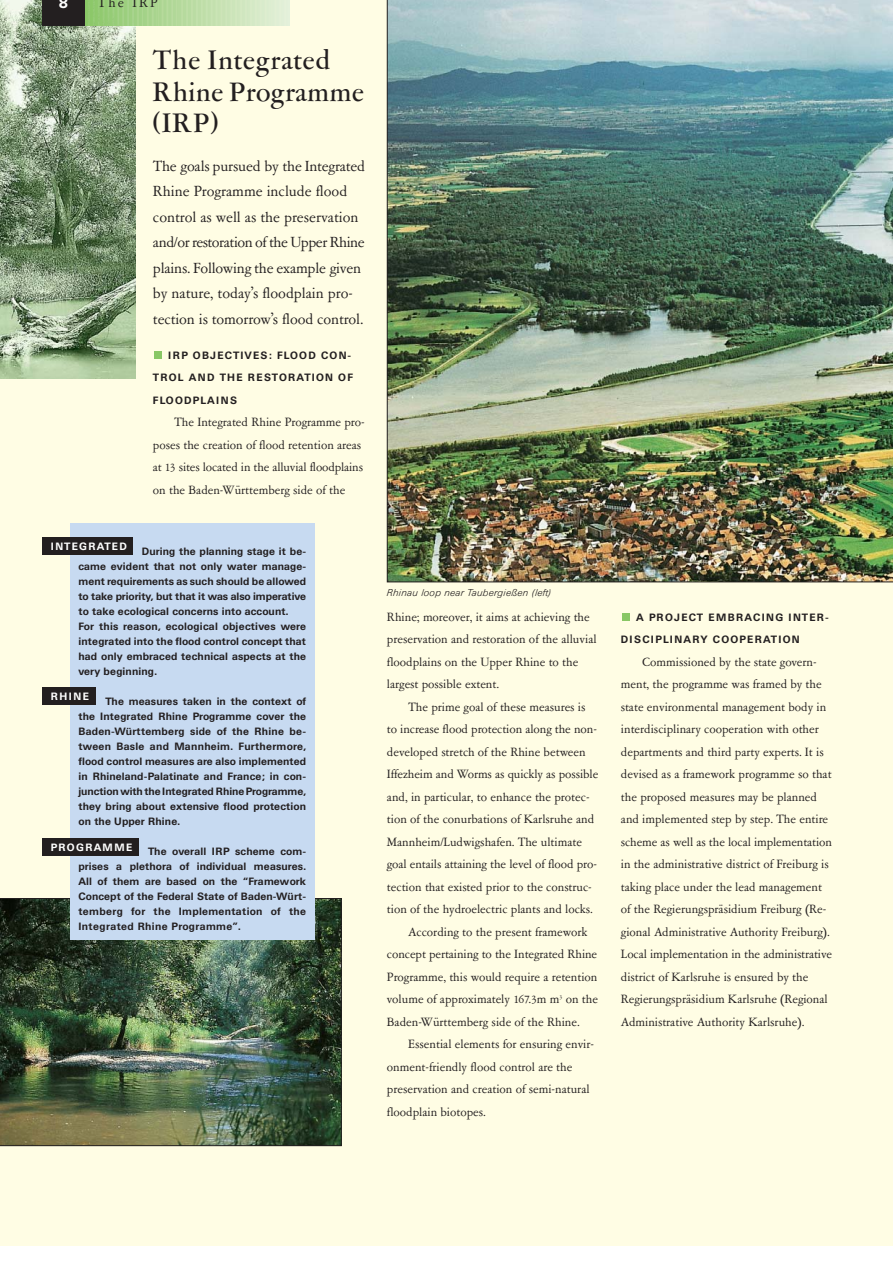
<style>
.page{position:relative;width:893px;height:1263px;background:#fff}
.page>*{position:absolute;margin:0;border:0;box-sizing:border-box;transform-origin:0 0}
.t1{font:500 30px/31.5px "Garamont Amst SH";letter-spacing:.03em;color:#231f20}
.t2{font:16.5px/25.5px "Garamont Amst SB";letter-spacing:-.01em;color:#231f20}
.t3{font:15px "Garamont Amst SB";letter-spacing:.15em;color:#231f20}
.t4{font:700 15px "Univers BQ";color:#fff}
.t5{font:13.5px/22.5px "Garamont Amst SB";color:#231f20}
.t6{font:700 10.5px/15px "Univers BQ";letter-spacing:.01em;color:#231f20;text-align:justify}
.t7{font:700 10.5px/22.5px "Univers BQ";letter-spacing:.12em;color:#231f20}
.t8{font:700 10.5px "Univers BQ";letter-spacing:.12em;color:#fff}
.t9{font:700 10.5px "Univers BQ";letter-spacing:.1em;color:#fff}
.t10{font:italic 300 9.9px "Univers BQ";letter-spacing:.02em;color:#231f20}
</style>
<div class="page">
<div style="left:0;top:0;width:892px;height:1246px;background:#fffde4"></div>
<img style="left:0;top:0;width:136px;height:378px">
<svg style="left:85px;top:0;width:205px;height:25px;background:#b9dca2"></svg>
<div style="left:42px;top:0;width:43px;height:25px;background:#231f20"></div>
<div style="left:154px;top:351px;width:8px;height:8px;background:#89c765"></div>
<div style="left:622px;top:613px;width:8px;height:8px;background:#89c765"></div>
<img style="left:0;top:898px;width:341px;height:248px">
<div style="left:70px;top:523px;width:244px;height:417px;background:#c7daf1"></div>
<div style="left:42px;top:538px;width:91px;height:17px;background:#231f20"></div>
<div style="left:42px;top:687px;width:54px;height:17px;background:#231f20"></div>
<div style="left:42px;top:838px;width:97px;height:17px;background:#231f20"></div>
<img style="left:387px;top:0;width:505px;height:582px">
<p class="t4" style="left:59px;top:-3px;width:11px">8</p>
<p class="t3" style="left:98px;top:-4px;width:62px">The IRP</p>
<h1 class="t1" style="left:153px;top:48px;width:212px">The Integrated<br>Rhine Programme (IRP)</h1>
<p class="t2" style="left:153px;top:154px;width:214px">The goals pursued by the Integrated Rhine Programme include flood control as well as the preservation and/or restoration of the Upper Rhine plains. Following the example given by nature, today’s floodplain pro&shy;tection is tomorrow’s flood control.</p>
<p class="t7" style="left:153px;top:345px;width:201px;text-indent:15px">IRP OBJECTIVES: FLOOD CON-<br>TROL AND THE RESTORATION OF<br>FLOODPLAINS</p>
<p class="t5" style="left:153px;top:412px;width:213px;text-indent:21px">The Integrated Rhine Programme pro&shy;poses the creation of flood retention areas at 13 sites located in the alluvial floodplains on the Baden-Württemberg side of the</p>
<p class="t9" style="left:51px;top:542px;width:78px">INTEGRATED</p>
<p class="t6" style="left:78px;top:545px;width:229px;text-align:left;text-indent:63px">During the planning stage it be&shy;came evident that not only water manage&shy;ment requirements as such should be allowed to take priority, but that it was also imperative to take ecological concerns into account.<br>For this reason, ecological objectives were integrated into the flood control concept that had only embraced technical aspects at the very beginning.</p>
<p class="t6" style="left:78px;top:695px;width:229px;text-indent:27px">The measures taken in the context of the Integrated Rhine Programme cover the Baden-Württemberg side of the Rhine be&shy;tween Basle and Mannheim. Furthermore, flood control measures are also implemented in Rhineland-Palatinate and France; in con&shy;junctionwiththeIntegrated RhineProgramme, they bring about extensive flood protection on the Upper Rhine.</p>
<p class="t6" style="left:78px;top:845px;width:229px;text-indent:69px">The overall IRP scheme com&shy;prises a plethora of individual measures.<br>All of them are based on the “Framework Concept of the Federal State of Baden-Würt&shy;temberg for the Implementation of the Integrated Rhine Programme”.</p>
<p class="t8" style="left:51px;top:692px;width:40px">RHINE</p>
<p class="t8" style="left:51px;top:843px;width:83px">PROGRAMME</p>
<p class="t10" style="left:387px;top:588px;width:166px">Rhinau loop near Taubergießen (left)</p>
<p class="t5" style="left:387px;top:606px;width:211px">Rhine; moreover, it aims at achieving the preservation and restoration of the alluvial floodplains on the Upper Rhine to the largest possible extent.</p>
<p class="t5" style="left:408px;top:696px;width:179px">The prime goal of these measures is</p>
<p class="t5" style="left:387px;top:719px;width:211px">to increase flood protection along the non-</p>
<p class="t5" style="left:387px;top:741px;width:200px">developed stretch of the Rhine between</p>
<p class="t5" style="left:387px;top:764px;width:213px">Iffezheim and Worms as quickly as possible</p>
<p class="t5" style="left:387px;top:786px;width:204px">and, in particular, to enhance the protec-</p>
<p class="t5" style="left:387px;top:809px;width:209px">tion of the conurbations of Karlsruhe and</p>
<p class="t5" style="left:387px;top:831px;width:196px">Mannheim/Ludwigshafen. The ultimate</p>
<p class="t5" style="left:387px;top:854px;width:211px">goal entails attaining the level of flood pro-</p>
<p class="t5" style="left:387px;top:876px;width:206px">tection that existed prior to the construc-</p>
<p class="t5" style="left:387px;top:899px;width:207px">tion of the hydroelectric plants and locks.</p>
<p class="t5" style="left:408px;top:921px;width:181px">According to the present framework</p>
<p class="t5" style="left:387px;top:944px;width:212px">concept pertaining to the Integrated Rhine</p>
<p class="t5" style="left:387px;top:966px;width:212px">Programme, this would require a retention</p>
<p class="t5" style="left:387px;top:989px;width:212px">volume of approximately 167.3m m<sup>3</sup> on the</p>
<p class="t5" style="left:387px;top:1011px;width:194px">Baden-Württemberg side of the Rhine.</p>
<p class="t5" style="left:408px;top:1034px;width:187px">Essential elements for ensuring envir-</p>
<p class="t5" style="left:387px;top:1056px;width:187px">onment-friendly flood control are the</p>
<p class="t5" style="left:387px;top:1079px;width:204px">preservation and creation of semi-natural</p>
<p class="t5" style="left:387px;top:1101px;width:100px">floodplain biotopes.</p>
<p class="t7" style="left:621px;top:607px;width:209px;text-indent:15px">A PROJECT EMBRACING INTER-<br>DISCIPLINARY COOPERATION</p>
<p class="t5" style="left:621px;top:651px;width:213px;text-indent:21px">Commissioned by the state govern&shy;ment, the programme was framed by the state environmental management body in interdisciplinary cooperation with other departments and third party experts. It is devised as a framework programme so that the proposed measures may be planned and implemented step by step. The entire scheme as well as the local implementation in the administrative district of Freiburg is taking place under the lead management of the Regierungspräsidium Freiburg (Re&shy;gional Administrative Authority Freiburg).<br>Local implementation in the administrative district of Karlsruhe is ensured by the Regierungspräsidium Karlsruhe (Regional Administrative Authority Karlsruhe).</p>
</div>
